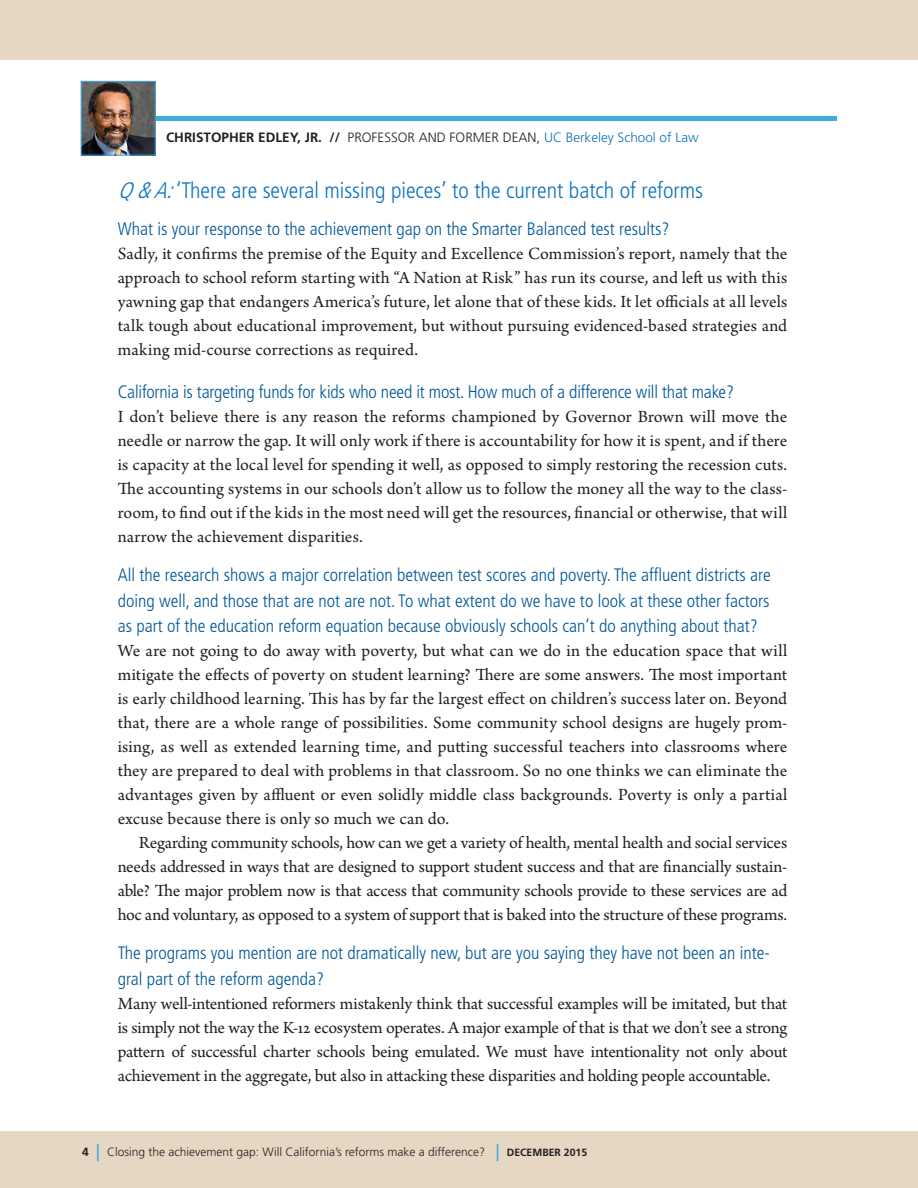
<style>
.page{position:relative;width:918px;height:1188px;background:#fff}
.page>*{position:absolute;margin:0;border:0;box-sizing:border-box;transform-origin:0 0}
.MainHead{font:300 condensed 22.5px "Frutiger";color:#1074bc}
.main_text_-_1st_par{font:18px/24px "Arno Pro";letter-spacing:.005em;color:#231f20;text-align:justify}
.Subhead{font:300 condensed 18px/25.5px "Frutiger";color:#005796;text-align:justify}
.main_text{font:18px/24px "Arno Pro";letter-spacing:-.015em;color:#231f20;text-align:justify}
.t1{font:300 13.5px "Frutiger";color:#231f20}
.t2{font:300 12px "Frutiger";color:#231f20}
.s1{font-weight:700}
.s2{color:#1074bc}
.s3{font-style:italic}
.s4{font-size:22.5px;color:#41abe0}
.s5{font-weight:700;font-size:10.5px}
</style>
<div class="page">
<div style="left:0;top:1132px;width:918px;height:56px;background:#e5d7c2"></div>
<div style="left:0;top:0;width:918px;height:59px;background:#e5d7c2"></div>
<div style="left:81px;top:116px;width:756px;height:5px;background:#41abe0"></div>
<img style="left:83px;top:83px;width:71px;height:70px">
<div style="left:81px;top:81px;width:75px;height:74px;border:1px solid #41abe0"></div>
<p class="t1" style="left:166px;top:130px;width:534px"><span class="s1">CHRISTOPHER EDLEY, JR. //</span> PROFESSOR AND FORMER DEAN, <span class="s2">UC Berkeley School of Law</span></p>
<p class="MainHead" style="left:118px;top:177px;width:587px"><span class="s3">Q&amp;A:</span>‘There are several missing pieces’ to the current batch of reforms</p>
<p class="Subhead" style="left:118px;top:216px;width:553px">What is your response to the achievement gap on the Smarter Balanced test results?</p>
<p class="main_text_-_1st_par" style="left:118px;top:242px;width:671px">Sadly, it confirms the premise of the Equity and Excellence Commission’s report, namely that the approach to school reform starting with “A Nation at Risk” has run its course, and left us with this yawning gap that endangers America’s future, let alone that of these kids. It let officials at all levels talk tough about educational improvement, but without pursuing evidenced-based strategies and making mid-course corrections as required.</p>
<p class="Subhead" style="left:118px;top:379px;width:618px">California is targeting funds for kids who need it most. How much of a difference will that make?</p>
<p class="main_text_-_1st_par" style="left:118px;top:406px;width:671px">I don’t believe there is any reason the reforms championed by Governor Brown will move the needle or narrow the gap. It will only work if there is accountability for how it is spent, and if there is capacity at the local level for spending it well, as opposed to simply restoring the recession cuts.<br>The accounting systems in our schools don’t allow us to follow the money all the way to the class&shy;room, to find out if the kids in the most need will get the resources, financial or otherwise, that will narrow the achievement disparities.</p>
<p class="Subhead" style="left:118px;top:562px;width:655px">All the research shows a major correlation between test scores and poverty. The affluent districts are doing well, and those that are not are not. To what extent do we have to look at these other factors as part of the education reform equation because obviously schools can’t do anything about that?</p>
<p class="main_text_-_1st_par" style="left:118px;top:640px;width:671px">We are not going to do away with poverty, but what can we do in the education space that will mitigate the effects of poverty on student learning? There are some answers. The most important is early childhood learning. This has by far the largest effect on children’s success later on. Beyond that, there are a whole range of possibilities. Some community school designs are hugely prom&shy;ising, as well as extended learning time, and putting successful teachers into classrooms where they are prepared to deal with problems in that classroom. So no one thinks we can eliminate the advantages given by affluent or even solidly middle class backgrounds. Poverty is only a partial excuse because there is only so much we can do.</p>
<p class="main_text" style="left:118px;top:832px;width:671px;text-indent:21px">Regarding community schools, how can we get a variety of health, mental health and social services needs addressed in ways that are designed to support student success and that are financially sustain&shy;able? The major problem now is that access that community schools provide to these services are ad hoc and voluntary, as opposed to a system of support that is baked into the structure of these programs.</p>
<p class="Subhead" style="left:118px;top:940px;width:654px">The programs you mention are not dramatically new, but are you saying they have not been an inte&shy;gral part of the reform agenda?</p>
<p class="main_text_-_1st_par" style="left:118px;top:992px;width:671px">Many well-intentioned reformers mistakenly think that successful examples will be imitated, but that is simply not the way the K-12 ecosystem operates. A major example of that is that we don’t see a strong pattern of successful charter schools being emulated. We must have intentionality not only about achievement in the aggregate, but also in attacking these disparities and holding people accountable.</p>
<p class="t2" style="left:82px;top:1145px;width:507px"><span class="s1">4</span> <span class="s4">|</span> Closing the achievement gap: Will California’s reforms make a difference? <span class="s4">|</span> <span class="s5">DECEMBER 2015</span></p>
</div>
